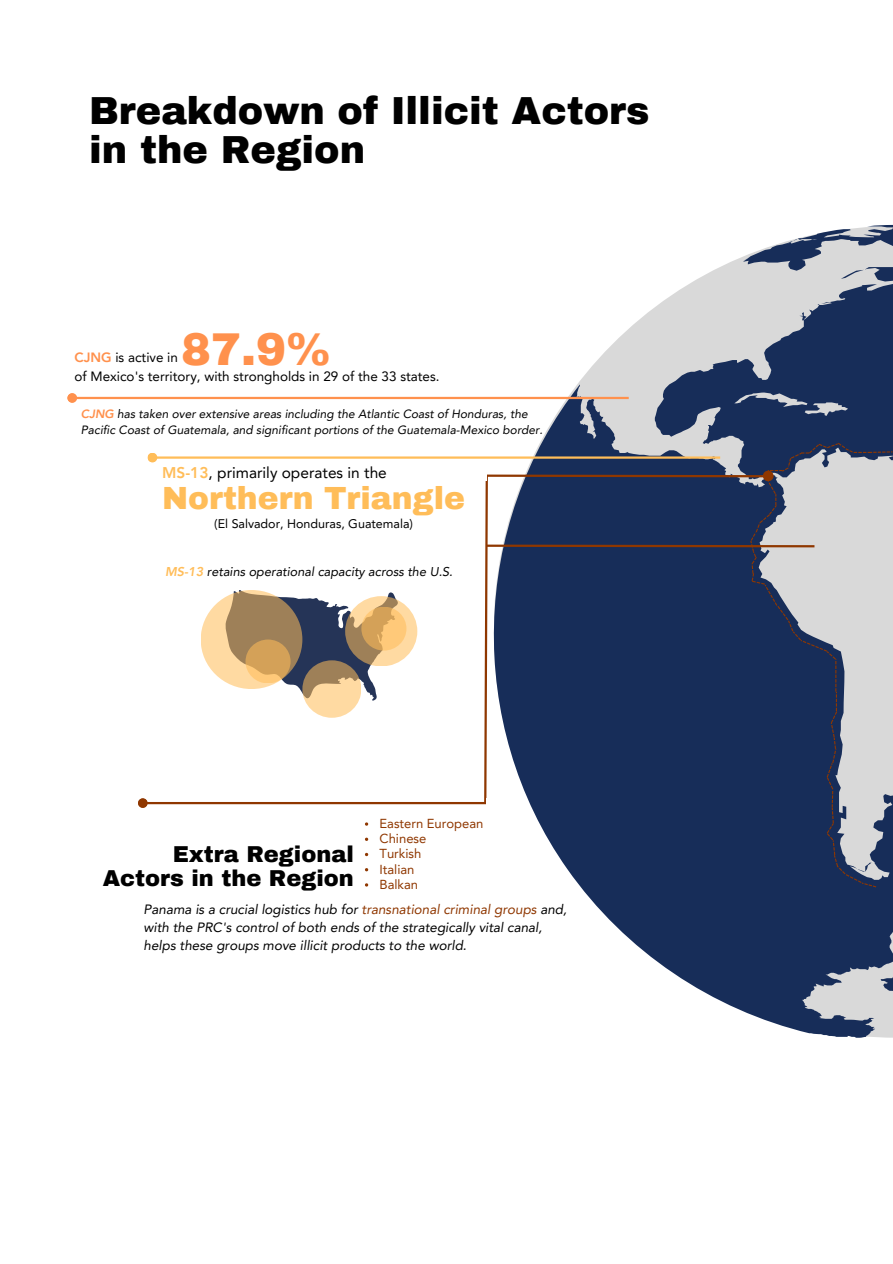
<style>
.page{position:relative;width:893px;height:1264px;background:#fff}
.page>*{position:absolute;margin:0;border:0;box-sizing:border-box;transform-origin:0 0}
.t1{font:900 45px "Archivo";color:#ff914d}
.t2{font:900 38.25px/39.3px "Archivo";color:#000}
.t3{font:900 31.35px "Archivo";color:#ffbd59}
.t4{font:900 22.5px/24.8px "Archivo";color:#000;text-align:right}
.t5{font:15.45px "Avenir LT Pro";color:#000}
.t6{font:italic 13.5px/18px "Avenir LT Pro";color:#000}
.t7{font:13.5px "Avenir LT Pro";color:#000}
.t8{font:13.05px/15.1px "Avenir LT Pro";color:#8f3700}
.t9{font:italic 12.75px "Avenir LT Pro";color:#000}
.t10{font:12.45px "Avenir LT Pro";color:#000}
.t11{font:italic 12px/16px "Avenir LT Pro";color:#000}
.s1{font-weight:800;color:#ff914d}
.s2{font-weight:800;color:#ffbd59}
.s3{color:#8f3700}
</style>
<div class="page">
<svg style="left:225px;top:590px;width:173px;height:111px"></svg>
<svg style="left:201px;top:590px;width:101px;height:98px;background:#c5a476"></svg>
<svg style="left:345px;top:596px;width:72px;height:70px;background:#dab786"></svg>
<svg style="left:302px;top:660px;width:59px;height:57px;background:#d5b383"></svg>
<svg style="left:361px;top:606px;width:45px;height:44px;background:#e7b368"></svg>
<svg style="left:245px;top:639px;width:45px;height:44px;background:#daa75e"></svg>
<svg style="left:493px;top:225px;width:399px;height:812px"></svg>
<hr style="left:76px;top:397px;width:552px;height:2px;background:#ff914d">
<div style="left:67px;top:393px;width:10px;height:10px;background:#ff914d;border-radius:50%"></div>
<hr style="left:156px;top:456px;width:564px;height:2px;background:#ffbd59">
<svg style="left:147px;top:453px;width:11px;height:10px"></svg>
<div style="left:148px;top:453px;width:9px;height:9px;background:#ffbd59;border-radius:50%"></div>
<hr style="left:146px;top:802px;width:342px;height:2px;background:#8f3700">
<div style="left:138px;top:798px;width:10px;height:10px;background:#8f3700;border-radius:50%"></div>
<svg style="left:473px;top:443px;width:419px;height:444px;background:#53607e"></svg>
<div style="left:486px;top:798px;width:9px;height:13px;background:#fff"></div>
<svg style="left:365px;top:837px;width:3px;height:4px"></svg>
<div style="left:475px;top:468px;width:11px;height:13px;background:#fff"></div>
<h2 class="t2" style="left:89px;top:92px;width:561px">Breakdown of Illicit Actors in the Region</h2>
<h1 class="t1" style="left:181px;top:325px;width:151px">87.9%</h1>
<p class="t7" style="left:74px;top:352px;width:105px"><span class="s1">CJNG</span> is active in</p>
<p class="t7" style="left:74px;top:371px;width:366px">of Mexico's territory, with strongholds in 29 of the 33 states.</p>
<p class="t11" style="left:81px;top:406px;width:463px"><span class="s1">CJNG</span> has taken over extensive areas including the Atlantic Coast of Honduras, the<br>Pacific Coast of Guatemala, and significant portions of the Guatemala-Mexico border.</p>
<p class="t5" style="left:162px;top:466px;width:226px"><span class="s2">MS-13</span>, primarily operates in the</p>
<h3 class="t3" style="left:162px;top:481px;width:304px">Northern Triangle</h3>
<p class="t10" style="left:214px;top:518px;width:200px">(El Salvador, Honduras, Guatemala)</p>
<p class="t9" style="left:165px;top:566px;width:289px"><span class="s2">MS-13</span> retains operational capacity across the U.S.</p>
<h3 class="t4" style="left:103px;top:841px;width:253px">Extra Regional<br>Actors in the Region</h3>
<p class="t8" style="left:379px;top:817px;width:105px">Eastern European<br>Chinese<br>Turkish<br>Italian<br>Balkan</p>
<p class="t6" style="left:144px;top:901px;width:425px">Panama is a crucial logistics hub for <span class="s3">transnational criminal groups</span> and, with the PRC's control of both ends of the strategically vital canal, helps these groups move illicit products to the world.</p>
</div>
